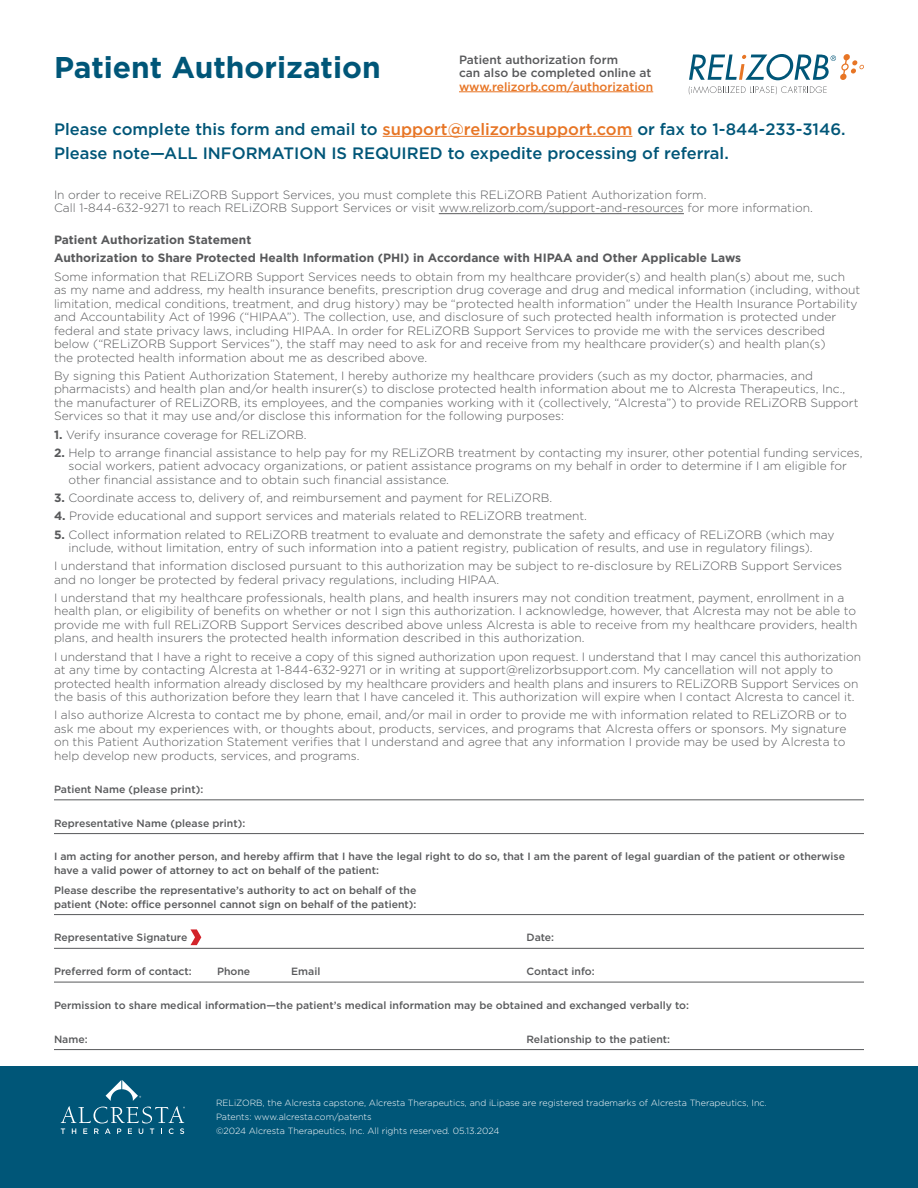
<style>
.page{position:relative;width:918px;height:1188px;background:#fff}
.page>*{position:absolute;margin:0;border:0;box-sizing:border-box;transform-origin:0 0}
.t1{font:700 30px "Gotham";color:#005678}
.t2{font:500 16.5px/24.8px "Gotham";color:#005678}
.t3{font:300 12px/13.5px "Gotham";color:#58595b}
.t4{font:700 12px/18.3px "Gotham";color:#58595b}
.t5{font:500 12px/13.5px "Gotham";color:#58595b}
.t6{font:500 12px "Gotham";color:#e77525}
.t7{font:500 10.5px/13.5px "Gotham";color:#58595b}
.t8{font:300 9px/14.2px "Gotham";color:#fff}
.s1{color:#e77525}
.s2{font-weight:700}
</style>
<div class="page">
<svg style="left:689px;top:86px;width:138px;height:9px"></svg>
<svg style="left:689px;top:54px;width:175px;height:26px"></svg>
<hr style="left:383px;top:136px;width:249px;height:1px;background:#e77525">
<div style="left:0;top:1066px;width:918px;height:122px;background:#005678"></div>
<svg style="left:61px;top:1080px;width:124px;height:54px"></svg>
<hr style="left:439px;top:213px;width:245px;height:1px;background:#58595b">
<hr style="left:54px;top:800px;width:810px;height:1px;background:#58595b">
<hr style="left:54px;top:833px;width:810px;height:1px;background:#58595b">
<hr style="left:54px;top:914px;width:810px;height:1px;background:#58595b">
<hr style="left:54px;top:948px;width:810px;height:1px;background:#58595b">
<hr style="left:54px;top:982px;width:810px;height:1px;background:#58595b">
<hr style="left:54px;top:1049px;width:810px;height:1px;background:#58595b">
<svg style="left:190px;top:929px;width:11px;height:16px"></svg>
<hr style="left:459px;top:91px;width:194px;height:1px;background:#e77525">
<h1 class="t1" style="left:54px;top:47px;width:328px">Patient Authorization</h1>
<p class="t5" style="left:459px;top:52px;width:194px">Patient authorization form<br>can also be completed online at</p>
<p class="t6" style="left:459px;top:79px;width:196px">www.relizorb.com/authorization</p>
<h2 class="t2" style="left:54px;top:116px;width:793px">Please complete this form and email to <span class="s1">support@relizorbsupport.com</span> or fax to 1-844-233-3146.<br>Please note—ALL INFORMATION IS REQUIRED to expedite processing of referral.</h2>
<p class="t3" style="left:54px;top:187px;width:760px">In order to receive RELiZORB Support Services, you must complete this RELiZORB Patient Authorization form.<br>Call 1-844-632-9271 to reach RELiZORB Support Services or visit www.relizorb.com/support-and-resources for more information.</p>
<p class="t4" style="left:54px;top:231px;width:689px">Patient Authorization Statement<br>Authorization to Share Protected Health Information (PHI) in Accordance with HIPAA and Other Applicable Laws</p>
<p class="t3" style="left:54px;top:269px;width:808px">Some information that RELiZORB Support Services needs to obtain from my healthcare provider(s) and health plan(s) about me, such as my name and address, my health insurance benefits, prescription drug coverage and drug and medical information (including, without limitation, medical conditions, treatment, and drug history) may be “protected health information” under the Health Insurance Portability and Accountability Act of 1996 (“HIPAA”). The collection, use, and disclosure of such protected health information is protected under federal and state privacy laws, including HIPAA. In order for RELiZORB Support Services to provide me with the services described below (“RELiZORB Support Services”), the staff may need to ask for and receive from my healthcare provider(s) and health plan(s)<br>the protected health information about me as described above.</p>
<p class="t3" style="left:54px;top:369px;width:806px">By signing this Patient Authorization Statement, I hereby authorize my healthcare providers (such as my doctor, pharmacies, and pharmacists) and health plan and/or health insurer(s) to disclose protected health information about me to Alcresta Therapeutics, Inc., the manufacturer of RELiZORB, its employees, and the companies working with it (collectively, “Alcresta”) to provide RELiZORB Support Services so that it may use and/or disclose this information for the following purposes:</p>
<p class="t3" style="left:54px;top:427px;width:254px"><span class="s2">1.</span> Verify insurance coverage for RELiZORB.</p>
<p class="t3" style="left:69px;top:446px;width:796px;text-indent:-15px"><span class="s2">2.</span> Help to arrange financial assistance to help pay for my RELiZORB treatment by contacting my insurer, other potential funding services, social workers, patient advocacy organizations, or patient assistance programs on my behalf in order to determine if I am eligible for other financial assistance and to obtain such financial assistance.</p>
<p class="t3" style="left:54px;top:491px;width:500px"><span class="s2">3.</span> Coordinate access to, delivery of, and reimbursement and payment for RELiZORB.</p>
<p class="t3" style="left:54px;top:509px;width:535px"><span class="s2">4.</span> Provide educational and support services and materials related to RELiZORB treatment.</p>
<p class="t3" style="left:69px;top:527px;width:767px;text-indent:-15px"><span class="s2">5.</span> Collect information related to RELiZORB treatment to evaluate and demonstrate the safety and efficacy of RELiZORB (which may include, without limitation, entry of such information into a patient registry, publication of results, and use in regulatory filings).</p>
<p class="t3" style="left:54px;top:559px;width:790px">I understand that information disclosed pursuant to this authorization may be subject to re-disclosure by RELiZORB Support Services and no longer be protected by federal privacy regulations, including HIPAA.</p>
<p class="t3" style="left:54px;top:591px;width:805px">I understand that my healthcare professionals, health plans, and health insurers may not condition treatment, payment, enrollment in a health plan, or eligibility of benefits on whether or not I sign this authorization. I acknowledge, however, that Alcresta may not be able to provide me with full RELiZORB Support Services described above unless Alcresta is able to receive from my healthcare providers, health plans, and health insurers the protected health information described in this authorization.</p>
<p class="t3" style="left:54px;top:649px;width:809px">I understand that I have a right to receive a copy of this signed authorization upon request. I understand that I may cancel this authorization at any time by contacting Alcresta at 1-844-632-9271 or in writing at support@relizorbsupport.com. My cancellation will not apply to protected health information already disclosed by my healthcare providers and health plans and insurers to RELiZORB Support Services on the basis of this authorization before they learn that I have canceled it. This authorization will expire when I contact Alcresta to cancel it.</p>
<p class="t3" style="left:54px;top:708px;width:795px">I also authorize Alcresta to contact me by phone, email, and/or mail in order to provide me with information related to RELiZORB or to ask me about my experiences with, or thoughts about, products, services, and programs that Alcresta offers or sponsors. My signature on this Patient Authorization Statement verifies that I understand and agree that any information I provide may be used by Alcresta to help develop new products, services, and programs.</p>
<p class="t7" style="left:54px;top:782px;width:151px">Patient Name (please print):</p>
<p class="t7" style="left:54px;top:816px;width:193px">Representative Name (please print):</p>
<p class="t7" style="left:54px;top:850px;width:793px">I am acting for another person, and hereby affirm that I have the legal right to do so, that I am the parent of legal guardian of the patient or otherwise have a valid power of attorney to act on behalf of the patient:</p>
<p class="t7" style="left:54px;top:884px;width:364px">Please describe the representative’s authority to act on behalf of the patient (Note: office personnel cannot sign on behalf of the patient):</p>
<p class="t7" style="left:54px;top:931px;width:135px">Representative Signature</p>
<p class="t7" style="left:527px;top:931px;width:29px">Date:</p>
<p class="t7" style="left:54px;top:965px;width:139px">Preferred form of contact:</p>
<p class="t7" style="left:217px;top:965px;width:35px">Phone</p>
<p class="t7" style="left:291px;top:965px;width:31px">Email</p>
<p class="t7" style="left:527px;top:965px;width:70px">Contact info:</p>
<p class="t7" style="left:54px;top:998px;width:637px">Permission to share medical information—the patient’s medical information may be obtained and exchanged verbally to:</p>
<p class="t7" style="left:54px;top:1032px;width:35px">Name:</p>
<p class="t7" style="left:527px;top:1032px;width:145px">Relationship to the patient:</p>
<p class="t8" style="left:216px;top:1095px;width:552px">RELiZORB, the Alcresta capstone, Alcresta Therapeutics, and iLipase are registered trademarks of Alcresta Therapeutics, Inc.<br>Patents: www.alcresta.com/patents<br>©2024 Alcresta Therapeutics, Inc. All rights reserved. 05.13.2024</p>
</div>
